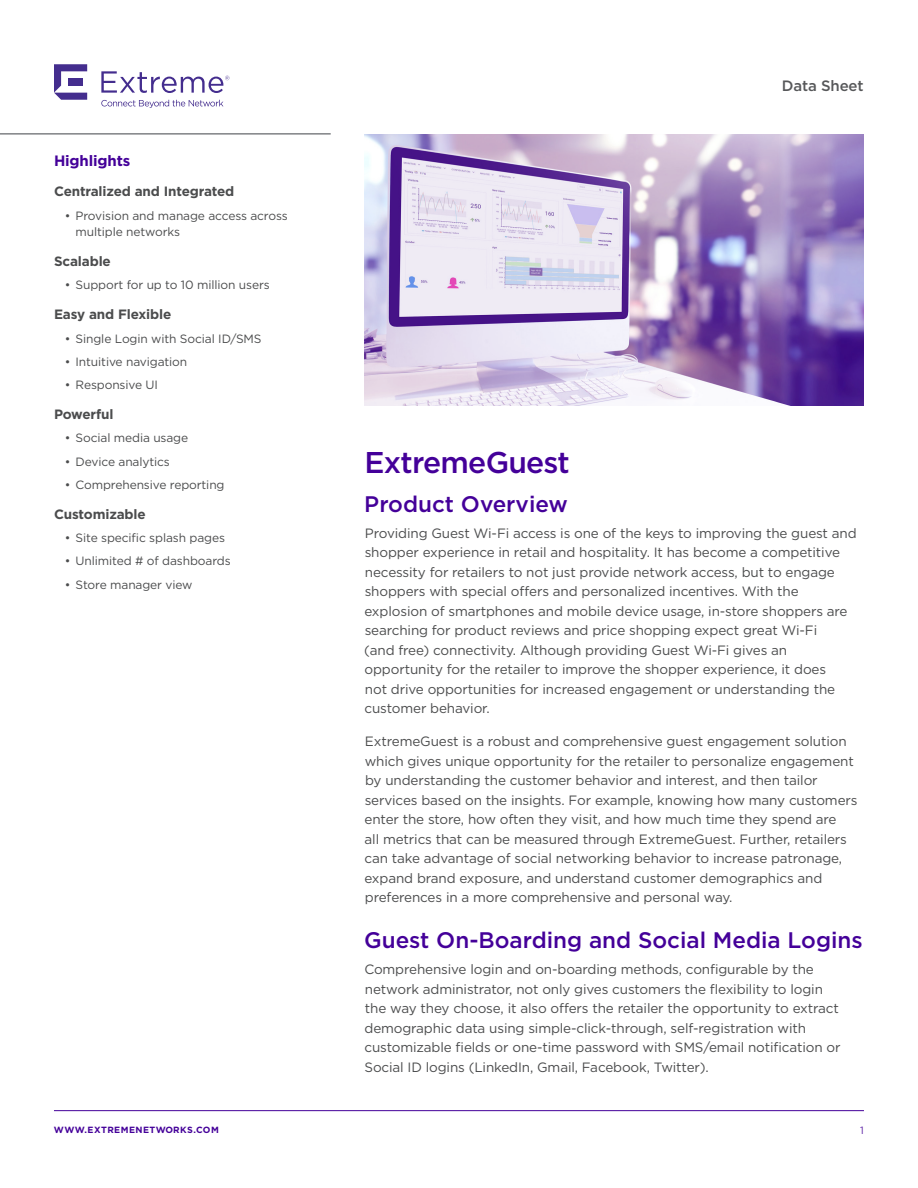
<style>
.page{position:relative;width:918px;height:1188px;background:#fff}
.page>*{position:absolute;margin:0;border:0;box-sizing:border-box;transform-origin:0 0}
.t1{font:500 30px "Gotham";letter-spacing:-.025em;color:#409}
.t2{font:500 22.5px "Gotham";color:#409}
.Sidebar_-_H1{font:700 15px "Gotham";letter-spacing:-.01em;color:#409}
.t3{font:500 15px "Gotham";letter-spacing:-.01em;color:#57585a}
.Body{font:13.5px/19.5px "Gotham";letter-spacing:-.01em;color:#4b4c4d}
.Sidebar_-_H2{font:700 13.5px "Gotham";letter-spacing:-.01em;color:#4b4c4d}
.t4{font:12px/16.5px "Gotham";letter-spacing:-.01em;color:#4b4c4d}
.Page_Number{font:10.5px "Gotham";color:#6026a8}
.t5{font:700 9px "Gotham";letter-spacing:.05em;color:#409}
</style>
<div class="page">
<hr style="left:54px;top:1110px;width:810px;height:1px;background:#409">
<svg style="left:54px;top:64px;width:33px;height:36px"></svg>
<svg style="left:101px;top:71px;width:128px;height:22px"></svg>
<svg style="left:101px;top:100px;width:122px;height:8px"></svg>
<hr style="left:0;top:133px;width:331px;height:2px;background:#808285">
<svg style="left:364px;top:135px;width:500px;height:271px;background:#bcaad2"></svg>
<p class="Sidebar_-_H1" style="left:54px;top:151px;width:78px">Highlights</p>
<p class="Sidebar_-_H2" style="left:54px;top:183px;width:182px">Centralized and Integrated</p>
<p class="t4" style="left:76px;top:207px;width:214px;text-indent:-11px">• Provision and manage access across multiple networks</p>
<p class="Sidebar_-_H2" style="left:54px;top:252px;width:58px">Scalable</p>
<p class="t4" style="left:65px;top:277px;width:206px">• Support for up to 10 million users</p>
<p class="Sidebar_-_H2" style="left:54px;top:306px;width:119px">Easy and Flexible</p>
<p class="t4" style="left:65px;top:330px;width:198px">• Single Login with Social ID/SMS</p>
<p class="t4" style="left:65px;top:353px;width:124px">• Intuitive navigation</p>
<p class="t4" style="left:65px;top:376px;width:95px">• Responsive UI</p>
<p class="Sidebar_-_H2" style="left:54px;top:405px;width:61px">Powerful</p>
<p class="t4" style="left:65px;top:430px;width:125px">• Social media usage</p>
<p class="t4" style="left:65px;top:453px;width:107px">• Device analytics</p>
<p class="t4" style="left:65px;top:476px;width:161px">• Comprehensive reporting</p>
<p class="Sidebar_-_H2" style="left:54px;top:505px;width:93px">Customizable</p>
<p class="t4" style="left:65px;top:529px;width:162px">• Site specific splash pages</p>
<p class="t4" style="left:65px;top:553px;width:167px">• Unlimited # of dashboards</p>
<p class="t4" style="left:65px;top:576px;width:129px">• Store manager view</p>
<p class="t3" style="left:782px;top:76px;width:83px">Data Sheet</p>
<h1 class="t1" style="left:364px;top:443px;width:207px">ExtremeGuest</h1>
<h2 class="t2" style="left:364px;top:489px;width:205px">Product Overview</h2>
<p class="Body" style="left:364px;top:523px;width:494px">Providing Guest Wi-Fi access is one of the keys to improving the guest and shopper experience in retail and hospitality. It has become a competitive necessity for retailers to not just provide network access, but to engage shoppers with special offers and personalized incentives. With the explosion of smartphones and mobile device usage, in-store shoppers are searching for product reviews and price shopping expect great Wi-Fi<br>(and free) connectivity. Although providing Guest Wi-Fi gives an opportunity for the retailer to improve the shopper experience, it does<br>not drive opportunities for increased engagement or understanding the customer behavior.</p>
<p class="Body" style="left:365px;top:731px;width:495px">ExtremeGuest is a robust and comprehensive guest engagement solution which gives unique opportunity for the retailer to personalize engagement by understanding the customer behavior and interest, and then tailor services based on the insights. For example, knowing how many customers enter the store, how often they visit, and how much time they spend are<br>all metrics that can be measured through ExtremeGuest. Further, retailers can take advantage of social networking behavior to increase patronage, expand brand exposure, and understand customer demographics and preferences in a more comprehensive and personal way.</p>
<h2 class="t2" style="left:364px;top:925px;width:500px">Guest On-Boarding and Social Media Logins</h2>
<p class="Body" style="left:364px;top:959px;width:478px">Comprehensive login and on-boarding methods, configurable by the network administrator, not only gives customers the flexibility to login the way they choose, it also offers the retailer the opportunity to extract demographic data using simple-click-through, self-registration with customizable fields or one-time password with SMS/email notification or Social ID logins (LinkedIn, Gmail, Facebook, Twitter).</p>
<p class="t5" style="left:54px;top:1124px;width:166px">WWW.EXTREMENETWORKS.COM</p>
<p class="Page_Number" style="left:860px;top:1124px;width:5px">1</p>
</div>
